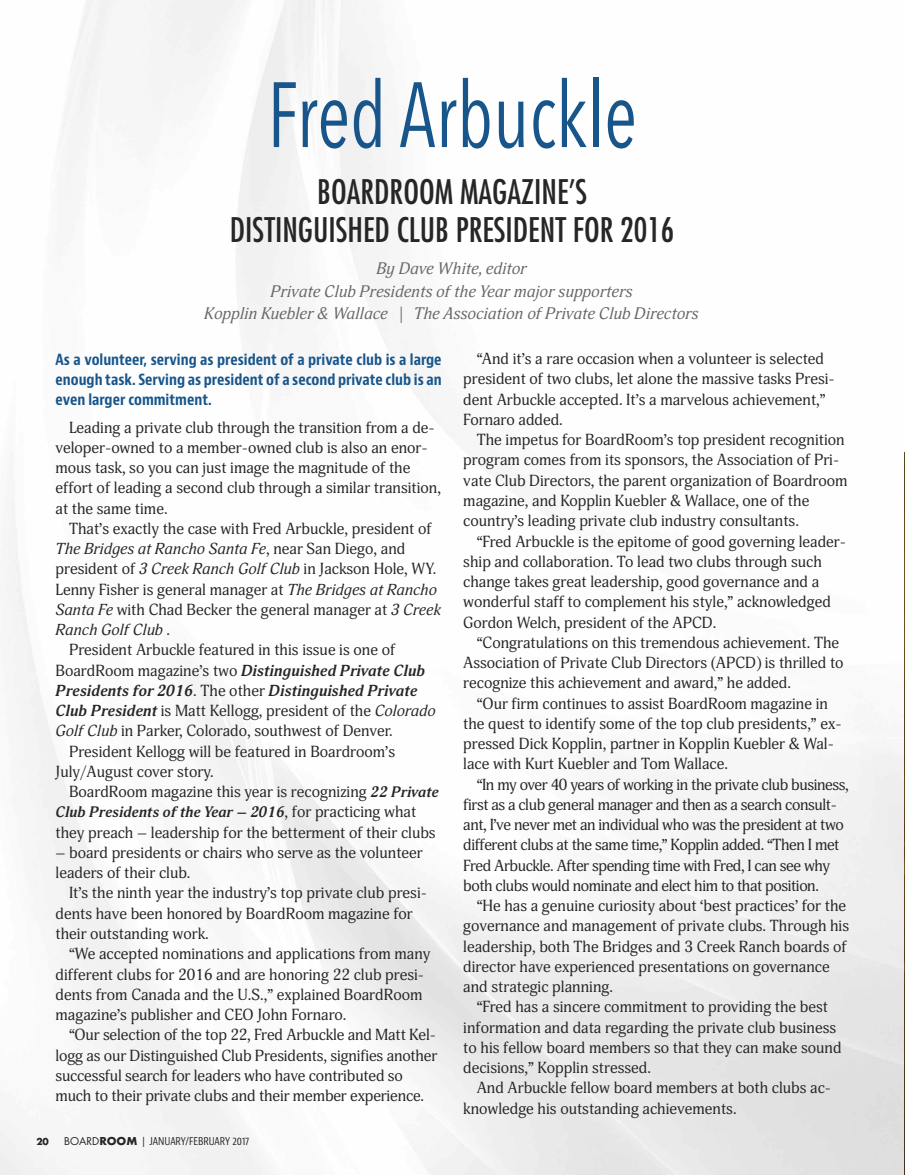
<style>
.page{position:relative;width:905px;height:1175px;background:#fff}
.page>*{position:absolute;margin:0;border:0;box-sizing:border-box;transform-origin:0 0}
.t1{font:91.5px "Avenir Next Condensed";color:#17558b;scale:.85 1}
.t2{font:condensed 33px/37.5px "Futura";color:#272526;text-align:center}
.t3{font:italic 16.5px/22.5px "Adonis";color:#686767;text-align:center}
.t4{font:15.75px/20.2px "Adonis";color:#272526}
.t5{font:15.75px/20.2px "Adonis";letter-spacing:-.025em;color:#272526}
.t6{font:italic 700 15.75px "Adonis";color:#272526}
.t7{font:italic 15.75px "Adonis";color:#272526}
.t8{font:700 condensed 15px/20.2px "Bernino Sans";color:#17558b;text-align:justify}
.t9{font:italic 700 15px "Adonis";color:#272526}
.t10{font:condensed 10.5px "Bernino Sans";color:#272526}
.t11{font:700 10.5px "Futura T";color:#272526}
.s1{font-style:normal}
.s2{font-style:italic}
.s3{font-weight:400;font-style:normal}
.s4{font-weight:700;font-style:italic}
.s5{font-weight:700;font-style:italic;font-size:15px}
.s6{font-weight:400;font-style:normal;font-size:15.75px}
.s7{font-family:"Futura";font-stretch:normal}
.s8{font-family:"Futura T";font-weight:700;font-stretch:normal;font-size:12px}
</style>
<div class="page">
<img style="left:904px;top:452px;width:1px;height:722px">
<h1 class="t1" style="left:267px;top:37px;width:436px">Fred Arbuckle</h1>
<h2 class="t2" style="left:230px;top:175px;width:446px">BOARDROOM MAGAZINE’S<br>DISTINGUISHED CLUB PRESIDENT FOR 2016</h2>
<p class="t3" style="left:204px;top:259px;width:496px">By Dave White, editor<br>Private Club Presidents of the Year major supporters<br>Kopplin Kuebler &amp; Wallace | The Association of Private Club Directors</p>
<p class="t8" style="left:55px;top:350px;width:387px">As a volunteer, serving as president of a private club is a large enough task. Serving as president of a second private club is an even larger commitment.</p>
<p class="t4" style="left:55px;top:419px;width:387px;text-indent:14px">Leading a private club through the transition from a de&shy;veloper-owned to a member-owned club is also an enor&shy;mous task, so you can just image the magnitude of the effort of leading a second club through a similar transition, at the same time.</p>
<p class="t4" style="left:69px;top:520px;width:364px">That’s exactly the case with Fred Arbuckle, president of</p>
<p class="t7" style="left:55px;top:543px;width:351px">The Bridges at Rancho Santa Fe<span class="s1">, near San Diego, and</span></p>
<p class="t4" style="left:55px;top:560px;width:382px">president of <span class="s2">3 Creek Ranch Golf Club</span> in Jackson Hole, WY.</p>
<p class="t4" style="left:55px;top:581px;width:383px">Lenny Fisher is general manager at <span class="s2">The Bridges at Rancho</span></p>
<p class="t4" style="left:55px;top:601px;width:387px"><span class="s2">Santa Fe</span> with Chad Becker the general manager at <span class="s2">3 Creek</span></p>
<p class="t7" style="left:55px;top:624px;width:116px">Ranch Golf Club <span class="s1">.</span></p>
<p class="t4" style="left:69px;top:641px;width:328px">President Arbuckle featured in this issue is one of</p>
<p class="t6" style="left:55px;top:664px;width:371px"><span class="s3">BoardRoom magazine’s two</span> Distinguished Private Club</p>
<p class="t6" style="left:55px;top:684px;width:363px">Presidents for 2016<span class="s3">. The other</span> Distinguished Private</p>
<p class="t4" style="left:55px;top:702px;width:381px"><span class="s4">Club President</span> is Matt Kellogg, president of the <span class="s2">Colorado</span></p>
<p class="t4" style="left:55px;top:722px;width:339px"><span class="s2">Golf Club</span> in Parker, Colorado, southwest of Denver.</p>
<p class="t4" style="left:69px;top:743px;width:327px">President Kellogg will be featured in Boardroom’s</p>
<p class="t4" style="left:55px;top:763px;width:160px">July/August cover story.</p>
<p class="t4" style="left:69px;top:783px;width:371px">BoardRoom magazine this year is recognizing <span class="s5">22 Private</span></p>
<p class="t9" style="left:56px;top:806px;width:362px">Club Presidents of the Year – 2016<span class="s6">, for practicing what</span></p>
<p class="t4" style="left:55px;top:824px;width:381px">they preach – leadership for the betterment of their clubs</p>
<p class="t4" style="left:55px;top:844px;width:369px">– board presidents or chairs who serve as the volunteer leaders of their club.</p>
<p class="t4" style="left:55px;top:884px;width:373px;text-indent:13px">It’s the ninth year the industry’s top private club presi&shy;dents have been honored by BoardRoom magazine for their outstanding work.</p>
<p class="t4" style="left:55px;top:945px;width:376px;text-indent:13px">“We accepted nominations and applications from many different clubs for 2016 and are honoring 22 club presi&shy;dents from Canada and the U.S.,” explained BoardRoom magazine’s publisher and CEO John Fornaro.</p>
<p class="t4" style="left:55px;top:1026px;width:383px;text-indent:14px">“Our selection of the top 22, Fred Arbuckle and Matt Kel&shy;logg as our Distinguished Club Presidents, signifies another successful search for leaders who have contributed so much to their private clubs and their member experience.</p>
<p class="t4" style="left:463px;top:350px;width:373px;text-indent:14px">“And it’s a rare occasion when a volunteer is selected president of two clubs, let alone the massive tasks Presi&shy;dent Arbuckle accepted. It’s a marvelous achievement,” Fornaro added.</p>
<p class="t4" style="left:463px;top:431px;width:386px;text-indent:13px">The impetus for BoardRoom’s top president recognition program comes from its sponsors, the Association of Pri&shy;vate Club Directors, the parent organization of Boardroom magazine, and Kopplin Kuebler &amp; Wallace, one of the country’s leading private club industry consultants.</p>
<p class="t4" style="left:463px;top:533px;width:384px;text-indent:13px">“Fred Arbuckle is the epitome of good governing leader&shy;ship and collaboration. To lead two clubs through such change takes great leadership, good governance and a wonderful staff to complement his style,” acknowledged Gordon Welch, president of the APCD.</p>
<p class="t4" style="left:463px;top:634px;width:382px;text-indent:13px">“Congratulations on this tremendous achievement. The<br>Association of Private Club Directors (APCD) is thrilled to recognize this achievement and award,” he added.</p>
<p class="t4" style="left:463px;top:695px;width:380px;text-indent:13px">“Our firm continues to assist BoardRoom magazine in the quest to identify some of the top club presidents,” ex&shy;pressed Dick Kopplin, partner in Kopplin Kuebler &amp; Wal&shy;lace with Kurt Kuebler and Tom Wallace.</p>
<p class="t5" style="left:463px;top:776px;width:387px;text-indent:13px">“In my over 40 years of working in the private club business, first as a club general manager and then as a search consult&shy;ant, I’ve never met an individual who was the president at two different clubs at the same time,” Kopplin added. “Then I met Fred Arbuckle. After spending time with Fred, I can see why both clubs would nominate and elect him to that position.</p>
<p class="t4" style="left:463px;top:897px;width:387px;text-indent:13px">“He has a genuine curiosity about ‘best practices’ for the governance and management of private clubs. Through his leadership, both The Bridges and 3 Creek Ranch boards of director have experienced presentations on governance and strategic planning.</p>
<p class="t4" style="left:463px;top:998px;width:380px;text-indent:13px">“Fred has a sincere commitment to providing the best information and data regarding the private club business to his fellow board members so that they can make sound decisions,” Kopplin stressed.</p>
<p class="t4" style="left:463px;top:1079px;width:369px;text-indent:13px">And Arbuckle fellow board members at both clubs ac&shy;knowledge his outstanding achievements.</p>
<p class="t11" style="left:37px;top:1134px;width:14px">20</p>
<p class="t10" style="left:64px;top:1136px;width:186px"><span class="s7">BOARD</span><span class="s8">ROOM</span> | JANUARY/FEBRUARY 2017</p>
</div>
